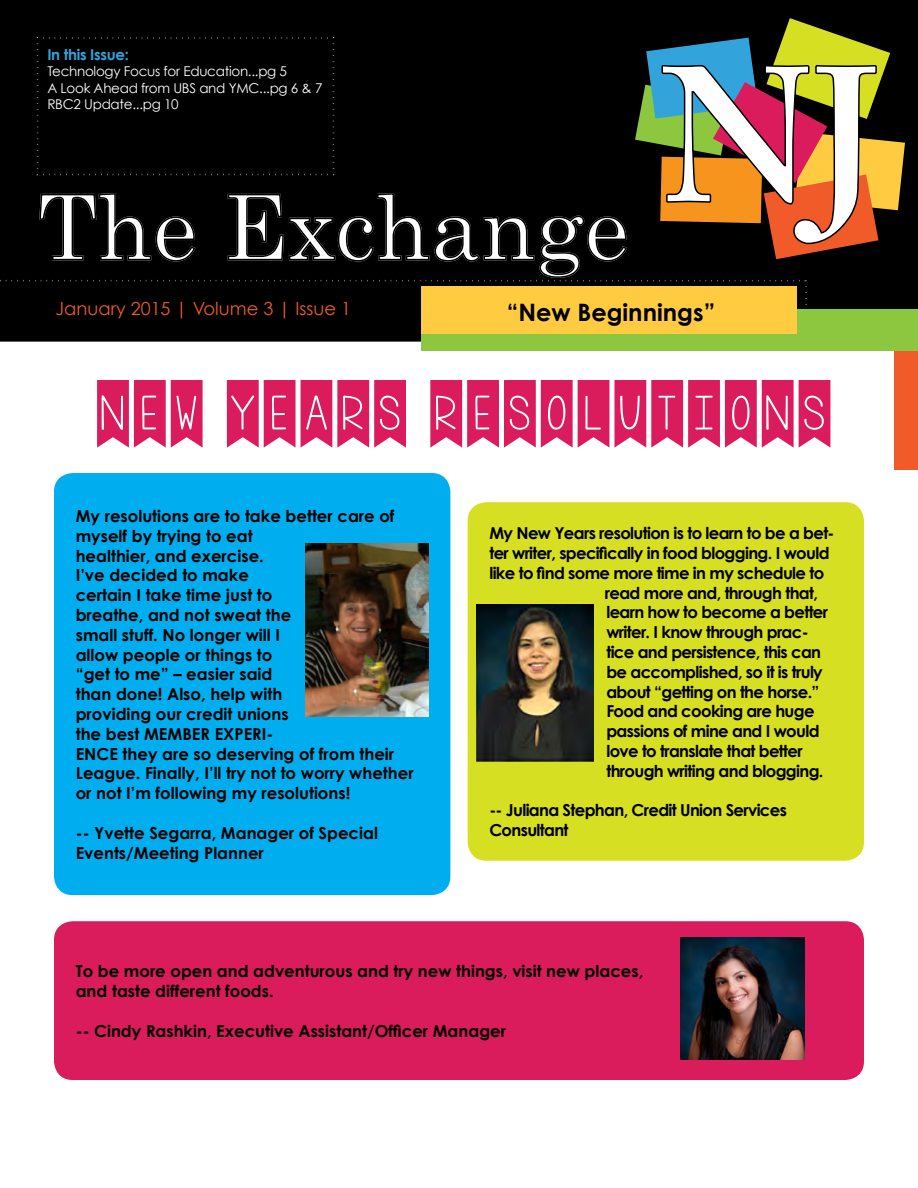
<style>
.page{position:relative;width:918px;height:1188px;background:#fff}
.page>*{position:absolute;margin:0;border:0;box-sizing:border-box;transform-origin:0 0}
.t1{font:99px "KGA Little Swag";color:#da1c5c}
.t2{font:700 24px "Century Gothic";color:#000}
.t3{font:18px "Century Gothic";color:#f15a29}
.t4{font:700 16.5px/19.8px "Century Gothic";color:#000}
.t5{font:700 16.5px/19.8px "Century Gothic";letter-spacing:-.04em;color:#000}
.t6{font:700 15px "Century Gothic";letter-spacing:-.02em;color:#33a3dc}
.t7{font:13.5px/16.2px "Century Gothic";letter-spacing:-.02em;color:#fff}
</style>
<div class="page">
<div style="left:0;top:0;width:918px;height:342px;background:#000"></div>
<div style="left:894px;top:310px;width:24px;height:160px;background:#f15a29"></div>
<div style="left:421px;top:309px;width:497px;height:41px;background:#8dc63f"></div>
<div style="left:421px;top:287px;width:376px;height:47px;background:#ffcc41"></div>
<svg style="left:0;top:18px;width:905px;height:291px;background:#31291c"></svg>
<div style="left:55px;top:474px;width:395px;height:420px;background:#00aeef;border-radius:18px"></div>
<div style="left:54px;top:473px;width:396px;height:422px;border:2px solid #00aeef;border-radius:18px"></div>
<img style="left:306px;top:543px;width:123px;height:173px">
<div style="left:468px;top:503px;width:395px;height:357px;background:#d7df23;border-radius:18px"></div>
<div style="left:468px;top:502px;width:396px;height:359px;border:2px solid #d7df23;border-radius:18px"></div>
<img style="left:477px;top:604px;width:116px;height:157px">
<div style="left:55px;top:922px;width:808px;height:157px;background:#da1c5c;border-radius:18px"></div>
<div style="left:54px;top:921px;width:810px;height:159px;border:2px solid #da1c5c;border-radius:18px"></div>
<img style="left:680px;top:937px;width:124px;height:122px">
<p class="t6" style="left:47px;top:45px;width:83px">In this Issue:</p>
<p class="t7" style="left:47px;top:63px;width:277px">Technology Focus for Education...pg 5<br>A Look Ahead from UBS and YMC...pg 6 &amp; 7<br>RBC2 Update...pg 10</p>
<p class="t3" style="left:56px;top:297px;width:297px">January 2015 | Volume 3 | Issue 1</p>
<h2 class="t2" style="left:507px;top:297px;width:210px">“New Beginnings”</h2>
<h1 class="t1" style="left:95px;top:378px;width:740px">NEW YEARS RESOLUTIONS</h1>
<p class="t4" style="left:76px;top:506px;width:339px">My resolutions are to take better care of myself by trying to eat<br>healthier, and exercise.<br>I’ve decided to make<br>certain I take time just to<br>breathe, and not sweat the<br>small stuff. No longer will I<br>allow people or things to<br>“get to me” – easier said<br>than done! Also, help with<br>providing our credit unions<br>the best MEMBER EXPERI-<br>ENCE they are so deserving of from their<br>League. Finally, I’ll try not to worry whether or not I’m following my resolutions!</p>
<p class="t4" style="left:76px;top:823px;width:304px">-- Yvette Segarra, Manager of Special<br>Events/Meeting Planner</p>
<p class="t5" style="left:489px;top:523px;width:347px">My New Years resolution is to learn to be a bet-</p>
<p class="t5" style="left:489px;top:543px;width:342px">ter writer, specifically in food blogging. I would</p>
<p class="t5" style="left:489px;top:562px;width:336px">like to find some more time in my schedule to</p>
<p class="t5" style="left:605px;top:582px;width:215px">read more and, through that,</p>
<p class="t5" style="left:606px;top:602px;width:223px">learn how to become a better</p>
<p class="t5" style="left:606px;top:622px;width:204px">writer. I know through prac-</p>
<p class="t5" style="left:606px;top:642px;width:216px">tice and persistence, this can</p>
<p class="t5" style="left:606px;top:661px;width:218px">be accomplished, so it is truly</p>
<p class="t5" style="left:606px;top:681px;width:215px">about “getting on the horse.”</p>
<p class="t5" style="left:606px;top:701px;width:210px">Food and cooking are huge</p>
<p class="t5" style="left:606px;top:721px;width:215px">passions of mine and I would</p>
<p class="t5" style="left:606px;top:741px;width:198px">love to translate that better</p>
<p class="t5" style="left:606px;top:760px;width:219px">through writing and blogging.</p>
<p class="t5" style="left:489px;top:800px;width:299px">-- Juliana Stephan, Credit Union Services<br>Consultant</p>
<p class="t4" style="left:76px;top:961px;width:569px">To be more open and adventurous and try new things, visit new places, and taste different foods.</p>
<p class="t4" style="left:76px;top:1020px;width:432px">-- Cindy Rashkin, Executive Assistant/Officer Manager</p>
</div>
